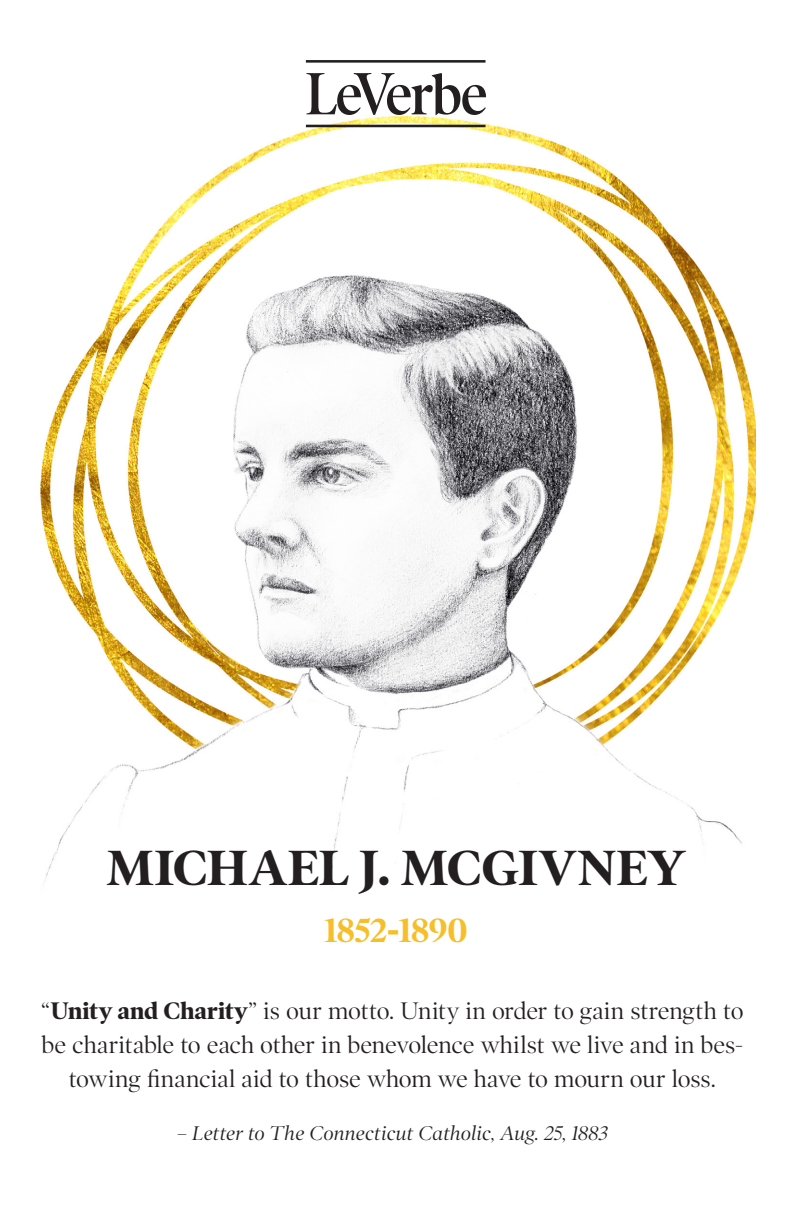
<style>
.page{position:relative;width:792px;height:1224px;background:#fff}
.page>*{position:absolute;margin:0;border:0;box-sizing:border-box;transform-origin:0 0}
.Sous-titre_new{font:700 50px "Poynter OS Disp";letter-spacing:.01em;color:#231f20}
.Sous-titre_new-2{font:700 34px "Poynter OS Disp";letter-spacing:-.01em;color:#f6bf2a}
.Texte_courant{font:24.2px/34.4px "Poynter OS Disp";letter-spacing:-.01em;color:#231f20;text-align:center}
.Texte_courant-2{font:italic 20px "Poynter OS Disp";letter-spacing:.005em;color:#231f20}
.s1{font-weight:700}
</style>
<div class="page">
<img style="left:40px;top:115px;width:716px;height:770px">
<svg style="left:306px;top:73px;width:180px;height:42px"></svg>
<hr style="left:306px;top:125px;width:180px;height:2px;background:#231f20">
<hr style="left:306px;top:60px;width:180px;height:3px;background:#231f20">
<p class="Sous-titre_new" style="left:107px;top:839px;width:580px">MICHAEL J. MCGIVNEY</p>
<p class="Sous-titre_new-2" style="left:324px;top:911px;width:145px">1852-1890</p>
<p class="Texte_courant" style="left:41px;top:993px;width:704px">“<span class="s1">Unity and Charity</span>” is our motto. Unity in order to gain strength to be charitable to each other in benevolence whilst we live and in bes&shy;towing financial aid to those whom we have to mourn our loss.</p>
<p class="Texte_courant-2" style="left:177px;top:1122px;width:432px">– Letter to The Connecticut Catholic, Aug. 25, 1883</p>
</div>
